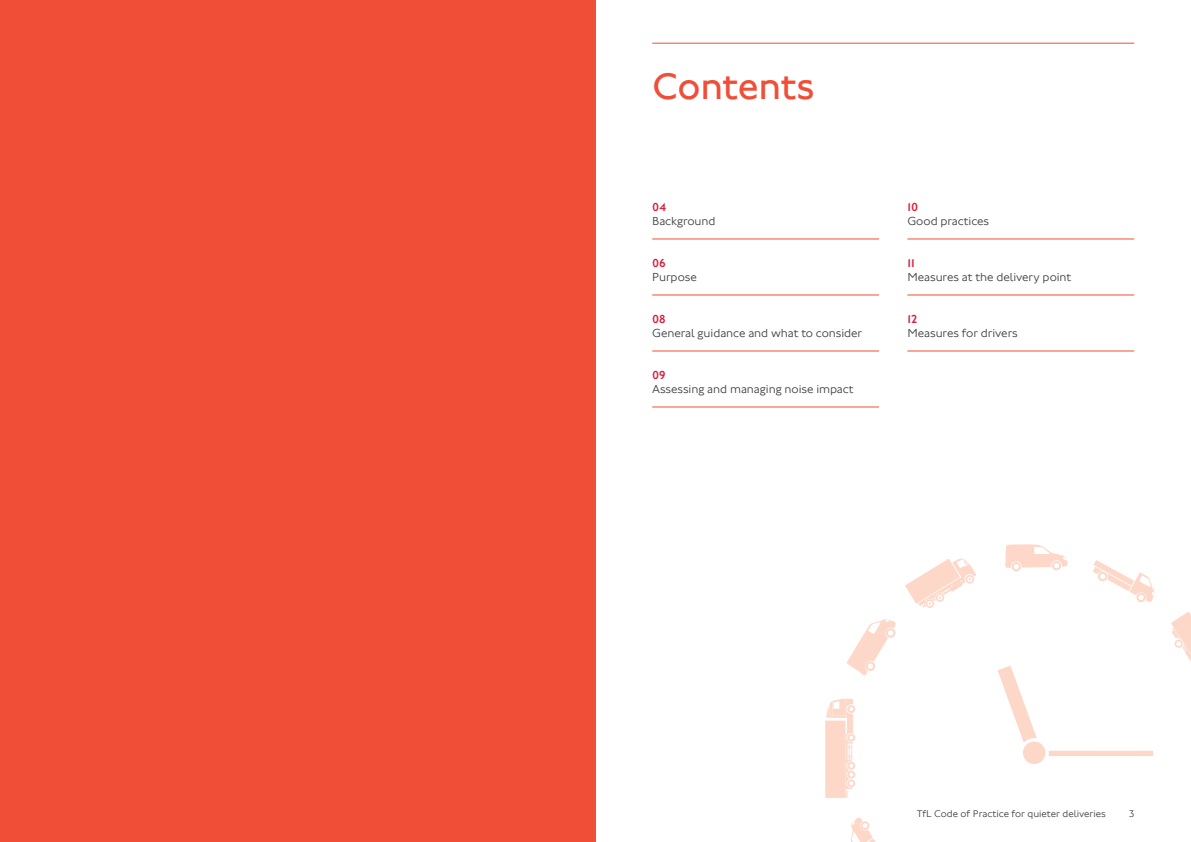
<style>
.page{position:relative;width:1191px;height:842px;background:#fff}
.page>*{position:absolute;margin:0;border:0;box-sizing:border-box;transform-origin:0 0}
.t1{font:38px "Johnston 100";letter-spacing:-.015em;color:#f04e37}
.t2{font:300 12px "Johnston 100";letter-spacing:-.005em;color:#414042}
.t3{font:500 12px "Johnston 100";letter-spacing:-.005em;color:#da1f3d}
.t4{font:300 10px "Johnston 100";color:#414042}
</style>
<div class="page">
<hr style="left:652px;top:43px;width:482px;height:1px;background:#f04e37">
<div style="left:0;top:0;width:595px;height:842px;background:#f04e37"></div>
<svg style="left:1005px;top:544px;width:62px;height:27px"></svg>
<svg style="left:997px;top:666px;width:39px;height:77px"></svg>
<svg style="left:1048px;top:751px;width:105px;height:5px"></svg>
<svg style="left:851px;top:817px;width:25px;height:25px"></svg>
<svg style="left:905px;top:558px;width:71px;height:50px"></svg>
<svg style="left:1093px;top:560px;width:61px;height:42px"></svg>
<svg style="left:1171px;top:612px;width:20px;height:49px"></svg>
<svg style="left:847px;top:619px;width:49px;height:57px"></svg>
<svg style="left:825px;top:699px;width:30px;height:99px"></svg>
<div style="left:848px;top:744px;width:4px;height:16px;border:1px solid #fdd8c9"></div>
<div style="left:1023px;top:741px;width:22px;height:23px;background:#fdd8c9;border-radius:50%"></div>
<hr style="left:652px;top:239px;width:227px;height:1px;background:#f04e37">
<hr style="left:652px;top:295px;width:227px;height:1px;background:#f04e37">
<hr style="left:652px;top:351px;width:227px;height:1px;background:#f04e37">
<hr style="left:652px;top:407px;width:227px;height:1px;background:#f04e37">
<hr style="left:907px;top:239px;width:227px;height:1px;background:#f04e37">
<hr style="left:907px;top:295px;width:227px;height:1px;background:#f04e37">
<hr style="left:907px;top:351px;width:227px;height:1px;background:#f04e37">
<h1 class="t1" style="left:652px;top:65px;width:164px">Contents</h1>
<p class="t3" style="left:652px;top:200px;width:16px">04</p>
<p class="t2" style="left:652px;top:214px;width:65px">Background</p>
<p class="t3" style="left:652px;top:256px;width:15px">06</p>
<p class="t2" style="left:652px;top:270px;width:46px">Purpose</p>
<p class="t3" style="left:652px;top:312px;width:15px">08</p>
<p class="t2" style="left:652px;top:326px;width:211px">General guidance and what to consider</p>
<p class="t3" style="left:652px;top:368px;width:15px">09</p>
<p class="t2" style="left:652px;top:382px;width:203px">Assessing and managing noise impact</p>
<p class="t3" style="left:907px;top:200px;width:12px">10</p>
<p class="t2" style="left:907px;top:214px;width:83px">Good practices</p>
<p class="t3" style="left:907px;top:256px;width:9px">11</p>
<p class="t2" style="left:907px;top:270px;width:165px">Measures at the delivery point</p>
<p class="t3" style="left:907px;top:312px;width:11px">12</p>
<p class="t2" style="left:907px;top:326px;width:112px">Measures for drivers</p>
<p class="t4" style="left:917px;top:808px;width:190px">TfL Code of Practice for quieter deliveries</p>
<p class="t4" style="left:1129px;top:808px;width:7px">3</p>
</div>
